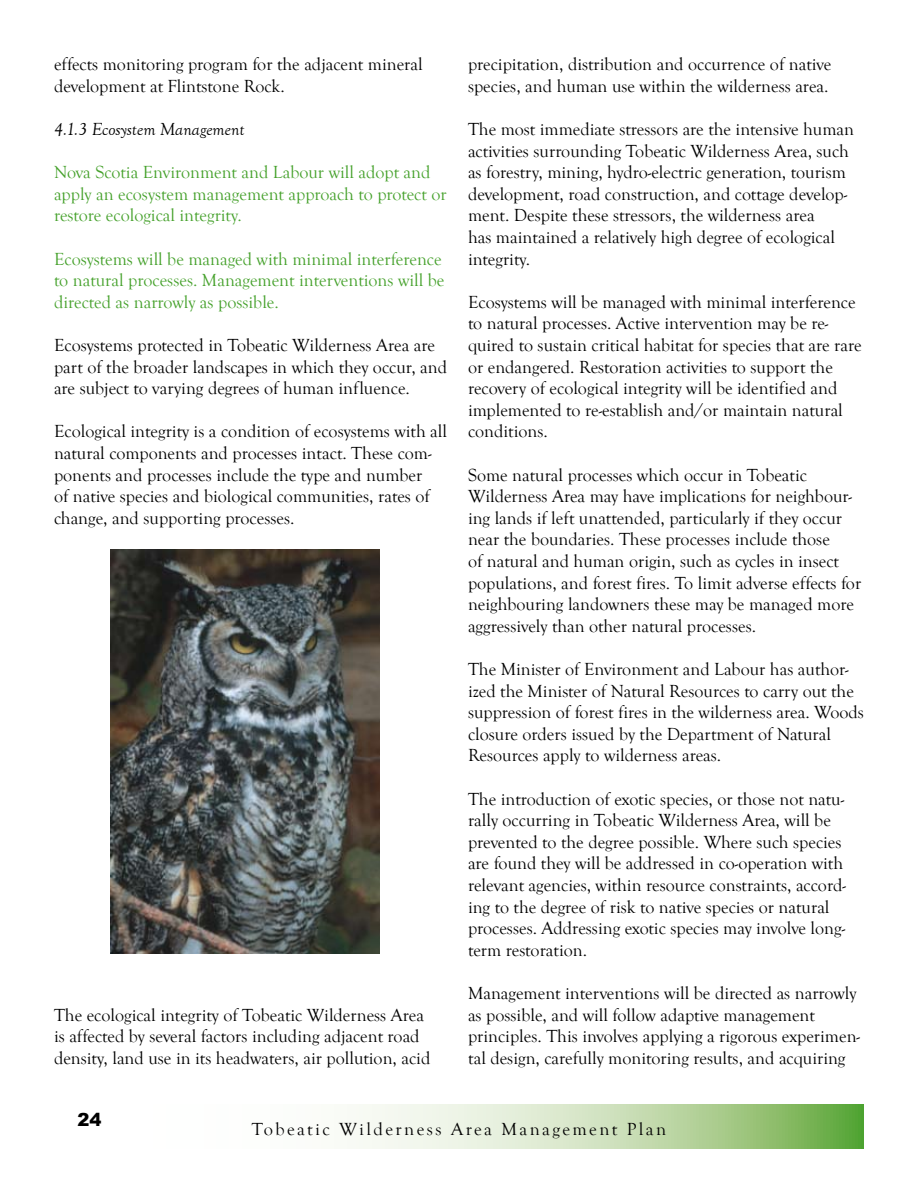
<style>
.page{position:relative;width:918px;height:1188px;background:#fff}
.page>*{position:absolute;margin:0;border:0;box-sizing:border-box;transform-origin:0 0}
.t1{font:18px/21.6px "Goudy Old Style T";color:#000}
.t2{font:18px/21.6px "Goudy Old Style T";color:#45a12b}
.t3{font:18px "Goudy Old Style T";letter-spacing:.13em;color:#000}
.t4{font:italic 18px "Goudy Old Style T";color:#000}
.t5{font:900 18px "Arial";color:#000}
</style>
<div class="page">
<svg style="left:356px;top:1105px;width:508px;height:44px;background:#c1daae"></svg>
<img style="left:111px;top:550px;width:268px;height:403px">
<p class="t1" style="left:54px;top:54px;width:370px">effects monitoring program for the adjacent mineral development at Flintstone Rock.</p>
<p class="t4" style="left:54px;top:119px;width:192px">4.1.3 Ecosystem Management</p>
<p class="t2" style="left:54px;top:162px;width:394px">Nova Scotia Environment and Labour will adopt and apply an ecosystem management approach to protect or restore ecological integrity.</p>
<p class="t2" style="left:54px;top:248px;width:392px">Ecosystems will be managed with minimal interference to natural processes. Management interventions will be directed as narrowly as possible.</p>
<p class="t1" style="left:54px;top:335px;width:395px">Ecosystems protected in Tobeatic Wilderness Area are part of the broader landscapes in which they occur, and are subject to varying degrees of human influence.</p>
<p class="t1" style="left:54px;top:421px;width:395px">Ecological integrity is a condition of ecosystems with all natural components and processes intact. These com&shy;ponents and processes include the type and number<br>of native species and biological communities, rates of change, and supporting processes.</p>
<p class="t1" style="left:54px;top:1004px;width:378px">The ecological integrity of Tobeatic Wilderness Area is affected by several factors including adjacent road density, land use in its headwaters, air pollution, acid</p>
<p class="t1" style="left:468px;top:54px;width:365px">precipitation, distribution and occurrence of native species, and human use within the wilderness area.</p>
<p class="t1" style="left:468px;top:119px;width:388px">The most immediate stressors are the intensive human activities surrounding Tobeatic Wilderness Area, such as forestry, mining, hydro-electric generation, tourism development, road construction, and cottage develop&shy;ment. Despite these stressors, the wilderness area<br>has maintained a relatively high degree of ecological integrity.</p>
<p class="t1" style="left:468px;top:291px;width:395px">Ecosystems will be managed with minimal interference to natural processes. Active intervention may be re&shy;quired to sustain critical habitat for species that are rare or endangered. Restoration activities to support the recovery of ecological integrity will be identified and implemented to re-establish and/or maintain natural conditions.</p>
<p class="t1" style="left:468px;top:464px;width:395px">Some natural processes which occur in Tobeatic Wilderness Area may have implications for neighbour&shy;ing lands if left unattended, particularly if they occur near the boundaries. These processes include those<br>of natural and human origin, such as cycles in insect populations, and forest fires. To limit adverse effects for neighbouring landowners these may be managed more aggressively than other natural processes.</p>
<p class="t1" style="left:468px;top:659px;width:397px">The Minister of Environment and Labour has author&shy;ized the Minister of Natural Resources to carry out the suppression of forest fires in the wilderness area. Woods closure orders issued by the Department of Natural Resources apply to wilderness areas.</p>
<p class="t1" style="left:468px;top:788px;width:379px">The introduction of exotic species, or those not natu&shy;rally occurring in Tobeatic Wilderness Area, will be prevented to the degree possible. Where such species are found they will be addressed in co-operation with relevant agencies, within resource constraints, accord&shy;ing to the degree of risk to native species or natural processes. Addressing exotic species may involve long&shy;term restoration.</p>
<p class="t1" style="left:468px;top:983px;width:394px">Management interventions will be directed as narrowly as possible, and will follow adaptive management principles. This involves applying a rigorous experimen&shy;tal design, carefully monitoring results, and acquiring</p>
<p class="t5" style="left:78px;top:1106px;width:25px">24</p>
<p class="t3" style="left:252px;top:1119px;width:416px">Tobeatic Wilderness Area Management Plan</p>
</div>
